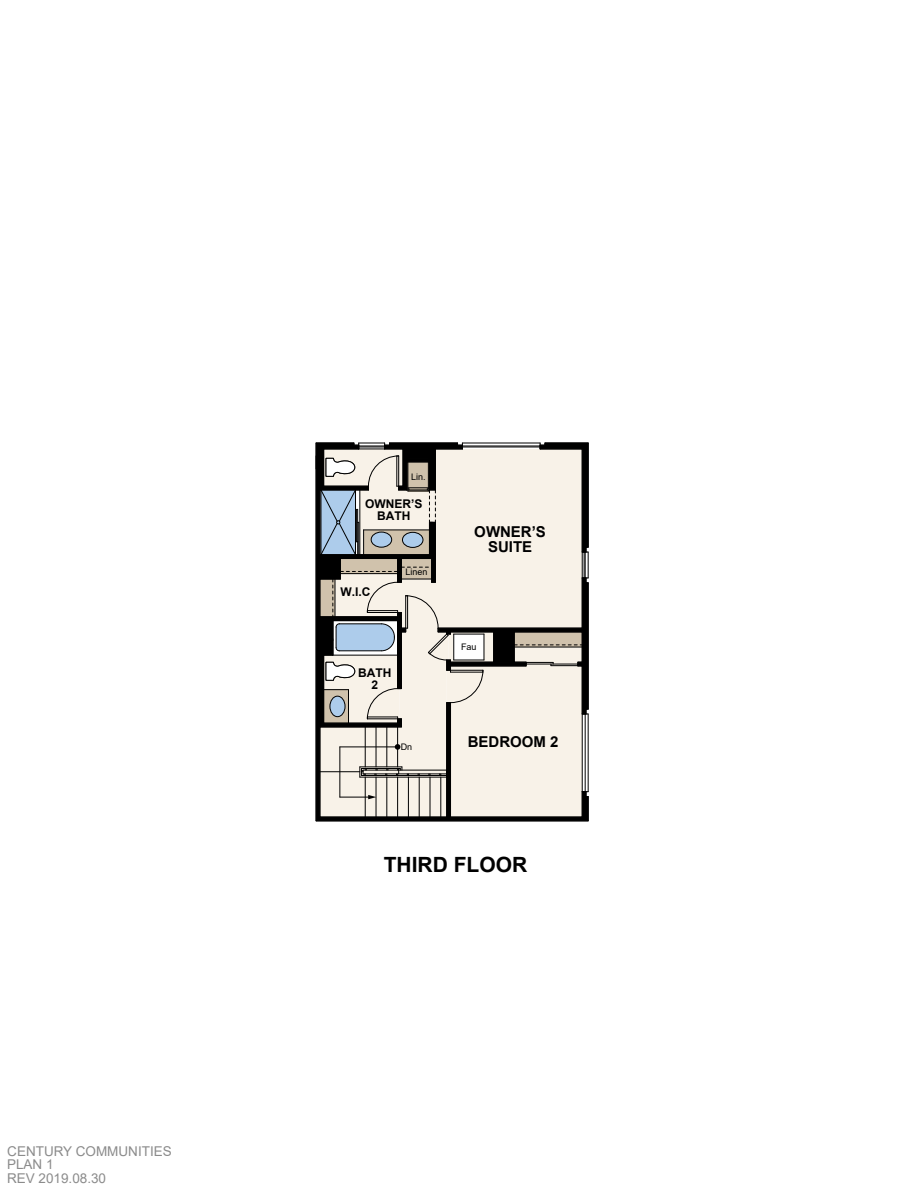
<style>
.page{position:relative;width:918px;height:1188px;background:#fff}
.page>*{position:absolute;margin:0;border:0;box-sizing:border-box;transform-origin:0 0}
.t1{font:700 21px "Arial";color:#000}
.t2{font:700 15px/15px "Arial";color:#000;text-align:center}
.t3{font:13.5px/13.5px "Arial";color:#8b8b8b}
.t4{font:700 12px/12px "Arial";color:#000;text-align:center}
.t5{font:9px "Arial";color:#000}
</style>
<div class="page">
<svg style="left:316px;top:442px;width:273px;height:379px;background:#c9c5be"></svg>
<div style="left:371px;top:532px;width:21px;height:15px;background:#adcceb;border-radius:50%"></div>
<div style="left:371px;top:532px;width:21px;height:16px;border:1px solid #000;border-radius:50%"></div>
<div style="left:402px;top:532px;width:21px;height:15px;background:#adcceb;border-radius:50%"></div>
<div style="left:402px;top:532px;width:21px;height:16px;border:1px solid #000;border-radius:50%"></div>
<div style="left:330px;top:696px;width:15px;height:21px;background:#adcceb;border-radius:50%"></div>
<div style="left:330px;top:696px;width:15px;height:21px;border:1px solid #000;border-radius:50%"></div>
<p class="t3" style="left:7px;top:1144px;width:166px">CENTURY COMMUNITIES<br>PLAN 1<br>REV 2019.08.30</p>
<p class="t5" style="left:411px;top:471px;width:16px">Lin.</p>
<p class="t4" style="left:365px;top:498px;width:59px">OWNER’S<br>BATH</p>
<p class="t4" style="left:341px;top:586px;width:31px">W.I.C</p>
<p class="t5" style="left:406px;top:566px;width:24px">Linen</p>
<p class="t4" style="left:358px;top:667px;width:35px">BATH<br>2</p>
<p class="t5" style="left:401px;top:741px;width:13px">Dn</p>
<p class="t2" style="left:474px;top:525px;width:73px">OWNER’S<br>SUITE</p>
<p class="t5" style="left:461px;top:641px;width:17px">Fau</p>
<p class="t2" style="left:468px;top:735px;width:92px">BEDROOM 2</p>
<h1 class="t1" style="left:384px;top:850px;width:145px">THIRD FLOOR</h1>
</div>
